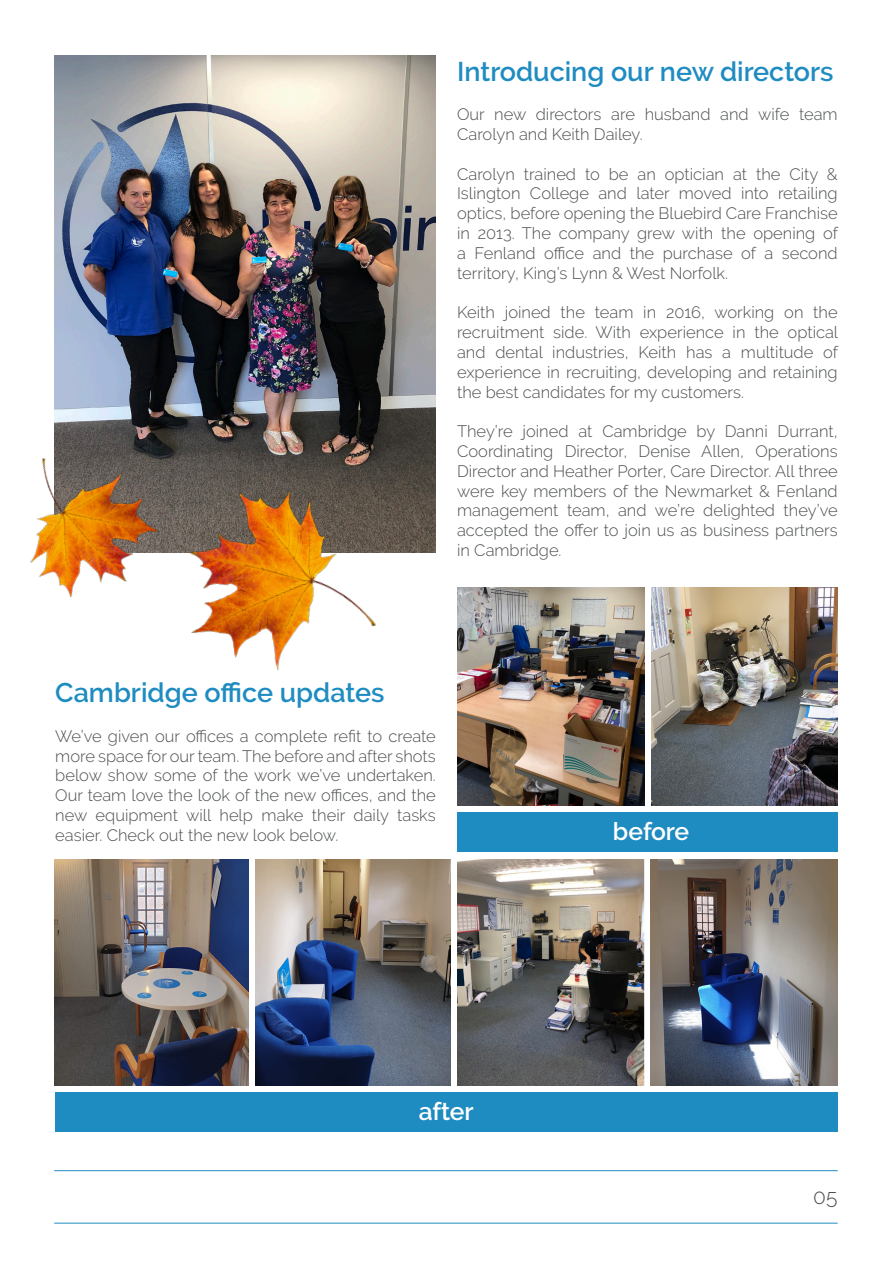
<style>
.page{position:relative;width:893px;height:1263px;background:#fff}
.page>*{position:absolute;margin:0;border:0;box-sizing:border-box;transform-origin:0 0}
.Heading{font:600 27px "Raleway";color:#1f8cc1}
.Heading-2{font:600 24.6px "Raleway";letter-spacing:-.005em;color:#fff}
.t1{font:300 21px "Raleway";color:#4b4e50}
.t2{font:300 16.5px/19.8px "Raleway";color:#4b4e50;text-align:justify}
</style>
<div class="page">
<hr style="left:54px;top:1223px;width:784px;height:1px;background:#1f8cc1">
<hr style="left:54px;top:1170px;width:784px;height:1px;background:#1f8cc1">
<div style="left:55px;top:1092px;width:783px;height:40px;background:#1f8cc1"></div>
<div style="left:457px;top:812px;width:380px;height:40px;background:#1f8cc1"></div>
<img style="left:457px;top:859px;width:187px;height:227px">
<img style="left:55px;top:859px;width:194px;height:227px">
<img style="left:256px;top:859px;width:195px;height:227px">
<img style="left:457px;top:587px;width:187px;height:219px">
<img style="left:652px;top:587px;width:186px;height:219px">
<img style="left:651px;top:859px;width:187px;height:227px">
<img style="left:54px;top:55px;width:382px;height:498px">
<img style="left:30px;top:431px;width:149px;height:167px">
<img style="left:168px;top:472px;width:220px;height:199px">
<p class="Heading" style="left:457px;top:56px;width:378px">Introducing our new directors</p>
<p class="t2" style="left:457px;top:104px;width:382px">Our new directors are husband and wife team<br>Carolyn and Keith Dailey.</p>
<p class="t2" style="left:457px;top:164px;width:382px">Carolyn trained to be an optician at the City &amp; Islington College and later moved into retailing optics, before opening the Bluebird Care Franchise in 2013. The company grew with the opening of a Fenland office and the purchase of a second territory, King’s Lynn &amp; West Norfolk.</p>
<p class="t2" style="left:457px;top:302px;width:383px">Keith joined the team in 2016, working on the recruitment side. With experience in the optical and dental industries, Keith has a multitude of experience in recruiting, developing and retaining the best candidates for my customers.</p>
<p class="t2" style="left:457px;top:421px;width:382px">They’re joined at Cambridge by Danni Durrant, Coordinating Director, Denise Allen, Operations Director and Heather Porter, Care Director. All three were key members of the Newmarket &amp; Fenland management team, and we’re delighted they’ve accepted the offer to join us as business partners in Cambridge.</p>
<p class="Heading" style="left:55px;top:677px;width:331px">Cambridge office updates</p>
<p class="t2" style="left:55px;top:726px;width:382px">We’ve given our offices a complete refit to create more space for our team. The before and after shots below show some of the work we’ve undertaken.<br>Our team love the look of the new offices, and the new equipment will help make their daily tasks easier. Check out the new look below.</p>
<p class="Heading-2" style="left:613px;top:817px;width:78px">before</p>
<p class="Heading-2" style="left:419px;top:1097px;width:57px">after</p>
<p class="t1" style="left:813px;top:1184px;width:26px">05</p>
</div>
